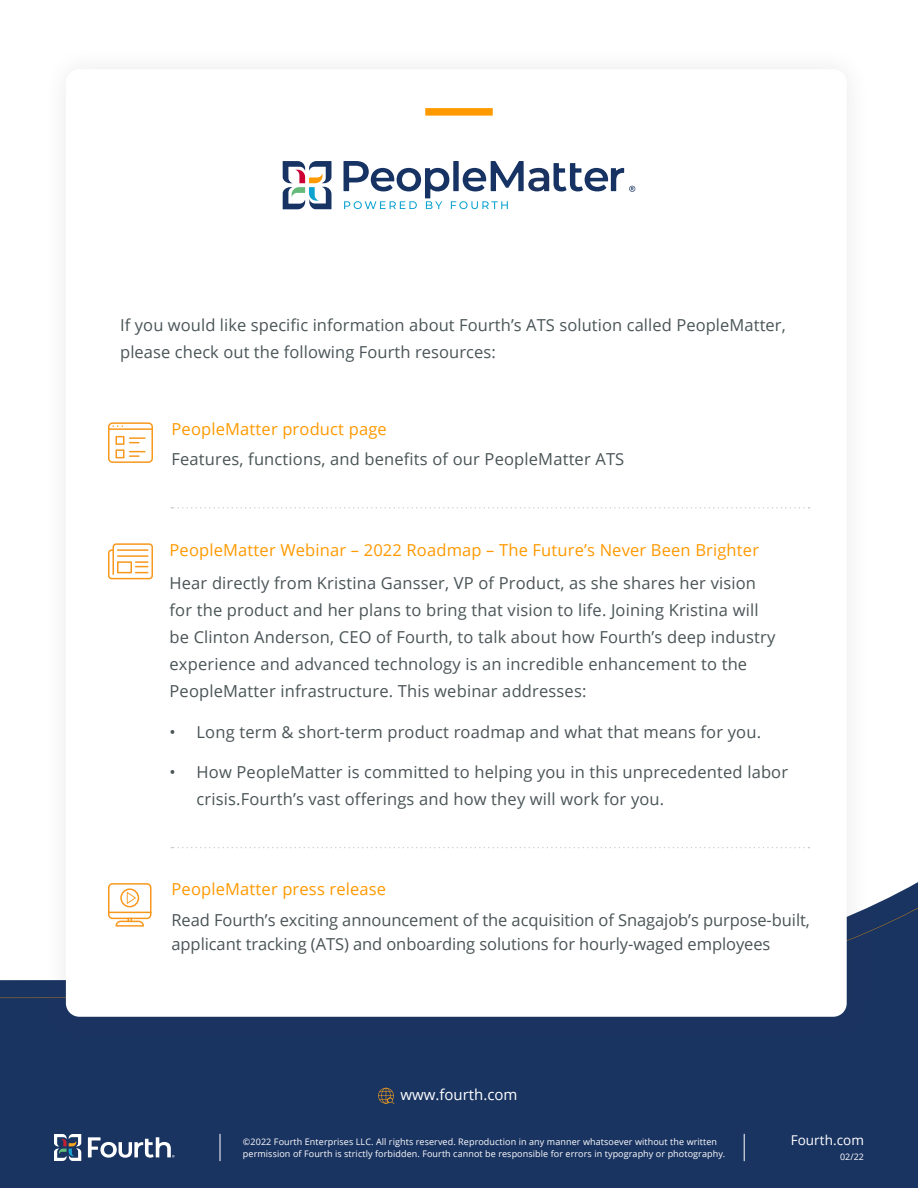
<style>
.page{position:relative;width:918px;height:1188px;background:#fff}
.page>*{position:absolute;margin:0;border:0;box-sizing:border-box;transform-origin:0 0}
.t1{font:16.5px/27px "Open Sans";letter-spacing:.01em;color:#4a5456}
.t2{font:16.5px/27px "Open Sans";letter-spacing:.005em;color:#4a5557}
.t3{font:16.5px "Open Sans";letter-spacing:.01em;color:#f90}
.t4{font:15px "Open Sans";color:#fff}
.t5{font:13.5px "Open Sans";letter-spacing:.005em;color:#fff}
.t6{font:9px/12px "Open Sans";letter-spacing:.01em;color:#fff}
</style>
<div class="page">
<div style="left:0;top:882px;width:918px;height:306px;background:#1a3462"></div>
<div style="left:40px;top:44px;width:832px;height:998px;background:#231f20;opacity:.1"></div>
<div style="left:66px;top:69px;width:781px;height:948px;background:#fff;border-radius:14px"></div>
<svg style="left:378px;top:1088px;width:16px;height:16px"></svg>
<svg style="left:220px;top:1134px;width:1px;height:27px"></svg>
<svg style="left:744px;top:1134px;width:1px;height:27px"></svg>
<svg style="left:54px;top:1134px;width:27px;height:27px"></svg>
<svg style="left:88px;top:1137px;width:87px;height:21px"></svg>
<div style="left:425px;top:108px;width:68px;height:8px;background:#f90"></div>
<svg style="left:283px;top:161px;width:49px;height:48px"></svg>
<svg style="left:344px;top:161px;width:291px;height:48px"></svg>
<svg style="left:108px;top:422px;width:45px;height:41px"></svg>
<svg style="left:108px;top:543px;width:45px;height:36px"></svg>
<hr style="left:117px;top:555px;width:32px;height:2px;background:#f7981d">
<hr style="left:117px;top:549px;width:32px;height:2px;background:#f7981d">
<svg style="left:108px;top:883px;width:44px;height:44px"></svg>
<svg style="left:171px;top:507px;width:638px;height:2px"></svg>
<svg style="left:171px;top:847px;width:638px;height:1px"></svg>
<p class="t2" style="left:120px;top:311px;width:667px">If you would like specific information about Fourth’s ATS solution called PeopleMatter, please check out the following Fourth resources:</p>
<p class="t3" style="left:172px;top:417px;width:217px">PeopleMatter product page</p>
<p class="t1" style="left:172px;top:446px;width:454px">Features, functions, and benefits of our PeopleMatter ATS</p>
<p class="t3" style="left:170px;top:538px;width:591px">PeopleMatter Webinar – 2022 Roadmap – The Future’s Never Been Brighter</p>
<p class="t1" style="left:170px;top:570px;width:607px">Hear directly from Kristina Gansser, VP of Product, as she shares her vision for the product and her plans to bring that vision to life. Joining Kristina will be Clinton Anderson, CEO of Fourth, to talk about how Fourth’s deep industry experience and advanced technology is an incredible enhancement to the PeopleMatter infrastructure. This webinar addresses:</p>
<p class="t1" style="left:170px;top:720px;width:593px">• Long term &amp; short-term product roadmap and what that means for you.</p>
<p class="t1" style="left:197px;top:761px;width:593px;text-indent:-27px">• How PeopleMatter is committed to helping you in this unprecedented labor crisis.Fourth’s vast offerings and how they will work for you.</p>
<p class="t3" style="left:172px;top:878px;width:216px">PeopleMatter press release</p>
<p class="t1" style="left:172px;top:908px;width:640px;line-height:24px">Read Fourth’s exciting announcement of the acquisition of Snagajob’s purpose-built, applicant tracking (ATS) and onboarding solutions for hourly-waged employees</p>
<p class="t4" style="left:400px;top:1089px;width:119px">www.fourth.com</p>
<p class="t6" style="left:243px;top:1135px;width:484px">©2022 Fourth Enterprises LLC. All rights reserved. Reproduction in any manner whatsoever without the written permission of Fourth is strictly forbidden. Fourth cannot be responsible for errors in typography or photography.</p>
<p class="t5" style="left:791px;top:1131px;width:75px">Fourth.com</p>
<p class="t6" style="left:840px;top:1151px;width:25px">02/22</p>
</div>
